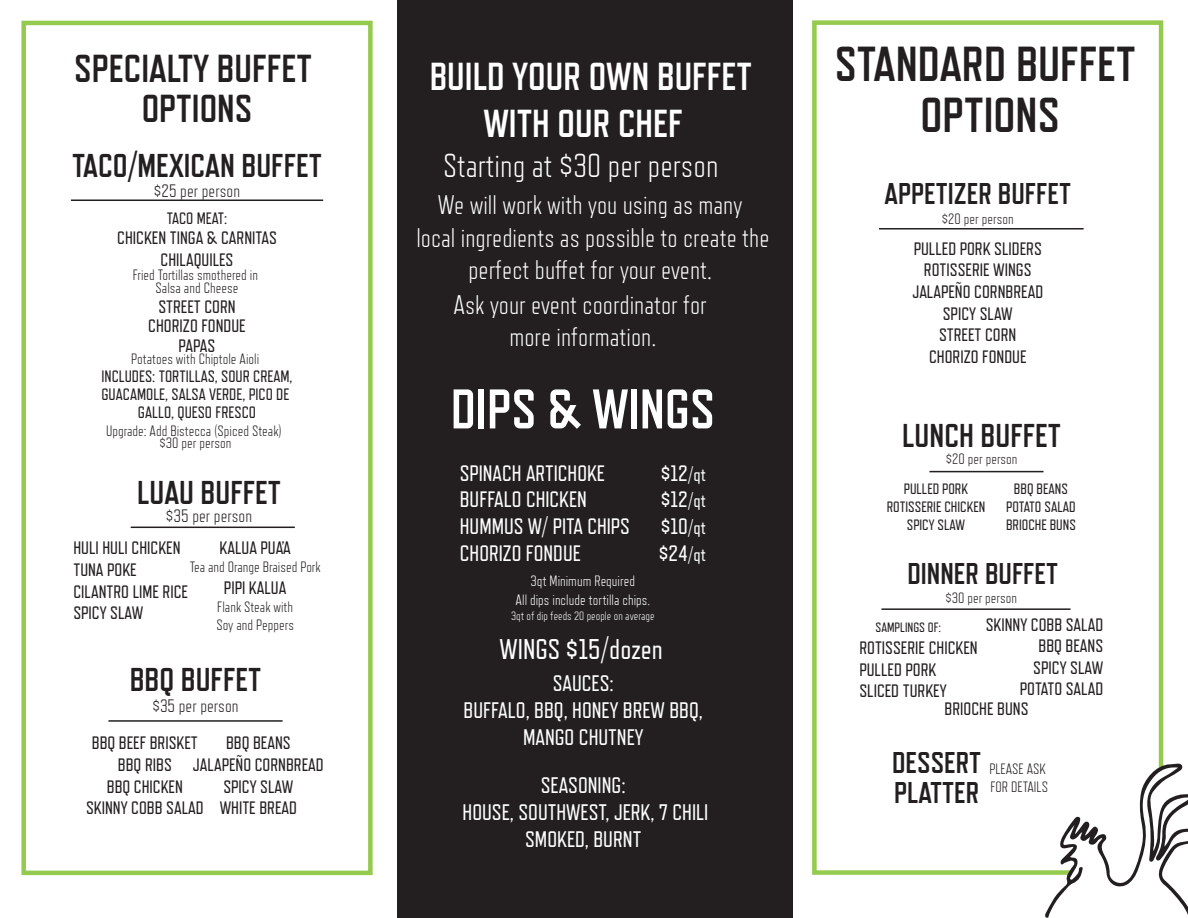
<style>
.page{position:relative;width:1188px;height:918px;background:#fff}
.page>*{position:absolute;margin:0;border:0;box-sizing:border-box;transform-origin:0 0}
.t1{font:700 55.65px "Refrigerator Deluxe";color:#fff}
.t2{font:700 49.05px/51.3px "Refrigerator Deluxe";color:#231f20;text-align:center}
.t3{font:700 39px/46.8px "Refrigerator Deluxe";color:#fff;text-align:center}
.t4{font:700 39px/40.8px "Refrigerator Deluxe";color:#231f20;text-align:center}
.t5{font:300 33.3px "Refrigerator Deluxe";color:#fff}
.t6{font:700 33px "Refrigerator Deluxe";color:#231f20}
.t7{font:700 30px/30px "Refrigerator Deluxe";color:#231f20}
.t8{font:28.5px "Refrigerator Deluxe";color:#fff}
.t9{font:300 26.85px/32.2px "Refrigerator Deluxe";color:#fff;text-align:center}
.t10{font:22.5px/27px "Refrigerator Deluxe";color:#fff;text-align:center}
.t11{font:22.35px/26.8px "Refrigerator Deluxe";color:#fff}
.t12{font:18px/21.6px "Refrigerator Deluxe";color:#231f20;text-align:center}
.t13{font:300 18px "Refrigerator Deluxe";color:#231f20}
.t14{font:16.5px/18px "Refrigerator Deluxe";color:#231f20;text-align:center}
.t15{font:300 15px/18px "Refrigerator Deluxe";color:#231f20;text-align:center}
.t16{font:15px/18px "Refrigerator Deluxe";color:#231f20;text-align:center}
.t17{font:300 14.85px/19.5px "Refrigerator";color:#fff;text-align:center}
.t18{font:13.5px "Refrigerator Deluxe";color:#231f20}
.t19{font:300 12px "Refrigerator";color:#fff}
.s1{font-size:18.6px}
</style>
<div class="page">
<div style="left:397px;top:0;width:396px;height:918px;background:#231f20"></div>
<hr style="left:71px;top:200px;width:252px;height:1px;background:#231f20">
<hr style="left:131px;top:527px;width:164px;height:1px;background:#231f20">
<hr style="left:108px;top:720px;width:175px;height:2px;background:#231f20">
<hr style="left:879px;top:228px;width:205px;height:2px;background:#231f20">
<div style="left:21px;top:21px;width:352px;height:854px;border:4px solid #94ca4e"></div>
<div style="left:812px;top:20px;width:351px;height:855px;border:4px solid #94ca4e"></div>
<svg style="left:1042px;top:764px;width:146px;height:154px"></svg>
<hr style="left:881px;top:608px;width:190px;height:2px;background:#231f20">
<hr style="left:929px;top:471px;width:114px;height:1px;background:#231f20">
<h3 class="t4" style="left:74px;top:48px;width:239px">SPECIALTY BUFFET<br>OPTIONS</h3>
<h3 class="t6" style="left:72px;top:146px;width:252px">TACO/MEXICAN BUFFET</h3>
<p class="t14" style="left:167px;top:209px;width:62px">TACO MEAT:</p>
<p class="t12" style="left:117px;top:226px;width:161px;line-height:22.5px">CHICKEN TINGA &amp; CARNITAS<br>CHILAQUILES</p>
<p class="t15" style="left:133px;top:268px;width:127px;line-height:13.5px">Fried Tortillas smothered in<br>Salsa and Cheese</p>
<p class="t12" style="left:148px;top:296px;width:99px;line-height:19.5px">STREET CORN<br>CHORIZO FONDUE<br>PAPAS</p>
<p class="t15" style="left:131px;top:349px;width:130px">Potatoes with Chiptole Aioli</p>
<p class="t14" style="left:101px;top:367px;width:193px">INCLUDES: TORTILLAS, SOUR CREAM,<br>GUACAMOLE, SALSA VERDE, PICO DE<br>GALLO, QUESO FRESCO</p>
<p class="t13" style="left:154px;top:180px;width:88px">$25 per person</p>
<p class="t15" style="left:106px;top:425px;width:177px;line-height:12px">Upgrade: Add Bistecca (Spiced Steak) $30 per person</p>
<h3 class="t6" style="left:137px;top:473px;width:145px">LUAU BUFFET</h3>
<p class="t12" style="left:73px;top:537px;width:116px;text-align:left">HULI HULI CHICKEN<br>TUNA POKE<br>CILANTRO LIME RICE<br>SPICY SLAW</p>
<p class="t12" style="left:220px;top:537px;width:73px">KALUA PUA’A</p>
<p class="t13" style="left:166px;top:506px;width:88px">$35 per person</p>
<p class="t15" style="left:190px;top:558px;width:132px">Tea and Orange Braised Pork</p>
<p class="t12" style="left:224px;top:577px;width:64px">PIPI KALUA</p>
<p class="t15" style="left:216px;top:598px;width:79px;text-align:left">Flank Steak with<br>Soy and Peppers</p>
<h3 class="t6" style="left:130px;top:660px;width:133px">BBQ BUFFET</h3>
<p class="t13" style="left:152px;top:695px;width:88px">$35 per person</p>
<p class="t12" style="left:86px;top:732px;width:119px">BBQ BEEF BRISKET<br>BBQ RIBS<br>BBQ CHICKEN<br>SKINNY COBB SALAD</p>
<p class="t12" style="left:193px;top:732px;width:132px">BBQ BEANS<br>JALAPEÑO CORNBREAD<br>SPICY SLAW<br>WHITE BREAD</p>
<h3 class="t3" style="left:430px;top:53px;width:324px">BUILD YOUR OWN BUFFET<br>WITH OUR CHEF</h3>
<h3 class="t5" style="left:443px;top:146px;width:277px">Starting at $30 per person</h3>
<h3 class="t9" style="left:416px;top:189px;width:355px">We will work with you using as many<br>local ingredients as possible to create the perfect buffet for your event.</h3>
<h3 class="t9" style="left:454px;top:288px;width:255px">Ask your event coordinator for more information.</h3>
<h1 class="t1" style="left:451px;top:377px;width:266px">DIPS &amp; WINGS</h1>
<p class="t11" style="left:460px;top:459px;width:171px">SPINACH ARTICHOKE<br>BUFFALO CHICKEN<br>HUMMUS W/ PITA CHIPS<br>CHORIZO FONDUE</p>
<p class="t11" style="left:659px;top:459px;width:49px;text-align:justify">$12<span class="s1">/qt </span>$12<span class="s1">/qt </span>$10<span class="s1">/qt </span>$24<span class="s1">/qt</span></p>
<p class="t17" style="left:516px;top:571px;width:136px">3qt Minimum Required<br>All dips include tortilla chips.</p>
<p class="t19" style="left:511px;top:609px;width:145px">3qt of dip feeds 20 people on average</p>
<h3 class="t8" style="left:500px;top:633px;width:165px">WINGS $15/dozen</h3>
<p class="t10" style="left:464px;top:669px;width:241px">SAUCES:<br>BUFFALO, BBQ, HONEY BREW BBQ,<br>MANGO CHUTNEY</p>
<p class="t10" style="left:463px;top:772px;width:247px">SEASONING:<br>HOUSE, SOUTHWEST, JERK, 7 CHILI<br>SMOKED, BURNT</p>
<h2 class="t2" style="left:835px;top:38px;width:302px">STANDARD BUFFET<br>OPTIONS</h2>
<h3 class="t7" style="left:885px;top:179px;width:188px">APPETIZER BUFFET</h3>
<p class="t15" style="left:942px;top:210px;width:73px">$20 per person</p>
<p class="t12" style="left:912px;top:238px;width:132px">PULLED PORK SLIDERS<br>ROTISSERIE WINGS<br>JALAPEÑO CORNBREAD<br>SPICY SLAW<br>STREET CORN<br>CHORIZO FONDUE</p>
<h3 class="t6" style="left:902px;top:416px;width:160px">LUNCH BUFFET</h3>
<p class="t15" style="left:946px;top:450px;width:73px">$20 per person</p>
<p class="t16" style="left:887px;top:480px;width:100px">PULLED PORK<br>ROTISSERIE CHICKEN<br>SPICY SLAW</p>
<p class="t16" style="left:1006px;top:480px;width:71px">BBQ BEANS<br>POTATO SALAD<br>BRIOCHE BUNS</p>
<h3 class="t7" style="left:907px;top:558px;width:152px">DINNER BUFFET</h3>
<p class="t18" style="left:876px;top:620px;width:67px">SAMPLINGS OF:</p>
<p class="t12" style="left:859px;top:637px;width:120px;text-align:left">ROTISSERIE CHICKEN<br>PULLED PORK<br>SLICED TURKEY</p>
<p class="t15" style="left:945px;top:589px;width:73px">$30 per person</p>
<p class="t12" style="left:986px;top:613px;width:119px;text-align:right">SKINNY COBB SALAD<br>BBQ BEANS<br>SPICY SLAW<br>POTATO SALAD</p>
<p class="t12" style="left:945px;top:698px;width:85px">BRIOCHE BUNS</p>
<h3 class="t7" style="left:892px;top:748px;width:91px">DESSERT<br>PLATTER</h3>
<p class="t15" style="left:989px;top:760px;width:60px;text-align:left">PLEASE ASK<br>FOR DETAILS</p>
</div>
